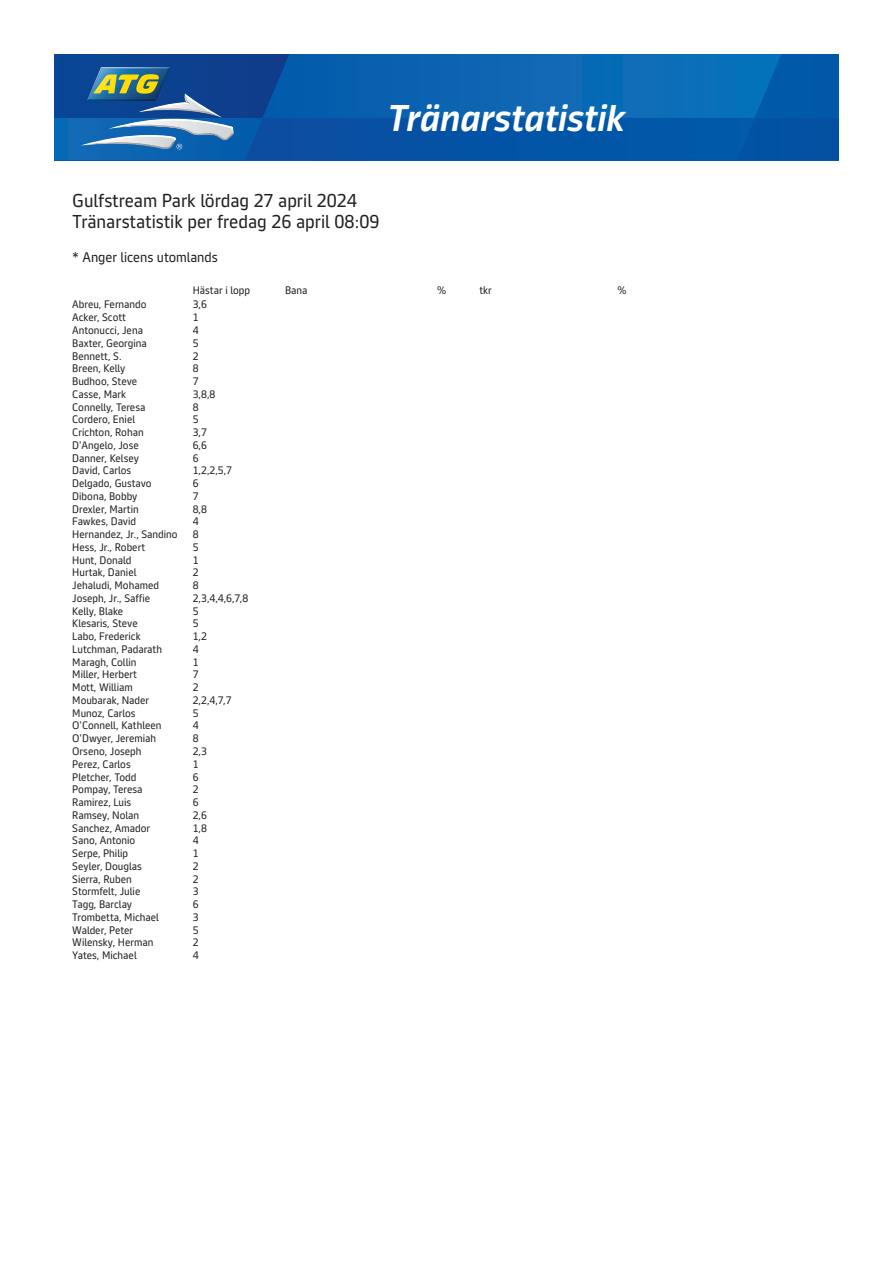
<style>
.page{position:relative;width:893px;height:1263px;background:#fff}
.page>*{position:absolute;margin:0;border:0;box-sizing:border-box;transform-origin:0 0}
.t1{font:italic 700 36px "ATG Text";color:#fff}
.t2{font:18px/21.6px "ATG Text";color:#231f20}
.t3{font:13.5px "ATG Text";color:#231f20}
.t4{font:10.5px "ATG Text";color:#231f20}
</style>
<div class="page">
<svg style="left:54px;top:54px;width:785px;height:106px;background:#105ea8"></svg>
<h1 class="t1" style="left:387px;top:100px;width:239px">Tränarstatistik</h1>
<h2 class="t2" style="left:72px;top:190px;width:309px">Gulfstream Park lördag 27 april 2024<br>Tränarstatistik per fredag 26 april 08:09</h2>
<p class="t3" style="left:72px;top:250px;width:147px">* Anger licens utomlands</p>
<p class="t4" style="left:193px;top:285px;width:59px">Hästar i lopp</p>
<p class="t4" style="left:285px;top:285px;width:24px">Bana</p>
<p class="t4" style="left:437px;top:285px;width:11px">%</p>
<p class="t4" style="left:479px;top:285px;width:14px">tkr</p>
<p class="t4" style="left:618px;top:285px;width:11px">%</p>
<p class="t4" style="left:72px;top:299px;width:76px">Abreu, Fernando</p>
<p class="t4" style="left:193px;top:299px;width:16px">3,6</p>
<p class="t4" style="left:72px;top:312px;width:55px">Acker, Scott</p>
<p class="t4" style="left:193px;top:312px;width:7px">1</p>
<p class="t4" style="left:72px;top:325px;width:72px">Antonucci, Jena</p>
<p class="t4" style="left:193px;top:325px;width:7px">4</p>
<p class="t4" style="left:72px;top:338px;width:76px">Baxter, Georgina</p>
<p class="t4" style="left:193px;top:338px;width:7px">5</p>
<p class="t4" style="left:72px;top:350px;width:51px">Bennett, S.</p>
<p class="t4" style="left:193px;top:350px;width:7px">2</p>
<p class="t4" style="left:72px;top:363px;width:55px">Breen, Kelly</p>
<p class="t4" style="left:193px;top:363px;width:7px">8</p>
<p class="t4" style="left:72px;top:376px;width:66px">Budhoo, Steve</p>
<p class="t4" style="left:193px;top:376px;width:7px">7</p>
<p class="t4" style="left:72px;top:389px;width:55px">Casse, Mark</p>
<p class="t4" style="left:193px;top:389px;width:24px">3,8,8</p>
<p class="t4" style="left:72px;top:401px;width:75px">Connelly, Teresa</p>
<p class="t4" style="left:193px;top:401px;width:7px">8</p>
<p class="t4" style="left:72px;top:414px;width:64px">Cordero, Eniel</p>
<p class="t4" style="left:193px;top:414px;width:7px">5</p>
<p class="t4" style="left:72px;top:427px;width:73px">Crichton, Rohan</p>
<p class="t4" style="left:193px;top:427px;width:16px">3,7</p>
<p class="t4" style="left:72px;top:440px;width:68px">D'Angelo, Jose</p>
<p class="t4" style="left:193px;top:440px;width:16px">6,6</p>
<p class="t4" style="left:72px;top:452px;width:68px">Danner, Kelsey</p>
<p class="t4" style="left:193px;top:452px;width:7px">6</p>
<p class="t4" style="left:72px;top:465px;width:60px">David, Carlos</p>
<p class="t4" style="left:193px;top:465px;width:41px">1,2,2,5,7</p>
<p class="t4" style="left:72px;top:478px;width:81px">Delgado, Gustavo</p>
<p class="t4" style="left:193px;top:478px;width:7px">6</p>
<p class="t4" style="left:72px;top:491px;width:67px">Dibona, Bobby</p>
<p class="t4" style="left:193px;top:491px;width:7px">7</p>
<p class="t4" style="left:72px;top:503px;width:68px">Drexler, Martin</p>
<p class="t4" style="left:193px;top:503px;width:16px">8,8</p>
<p class="t4" style="left:72px;top:516px;width:65px">Fawkes, David</p>
<p class="t4" style="left:193px;top:516px;width:7px">4</p>
<p class="t4" style="left:72px;top:529px;width:107px">Hernandez, Jr., Sandino</p>
<p class="t4" style="left:193px;top:529px;width:7px">8</p>
<p class="t4" style="left:72px;top:542px;width:74px">Hess, Jr., Robert</p>
<p class="t4" style="left:193px;top:542px;width:7px">5</p>
<p class="t4" style="left:72px;top:554px;width:61px">Hunt, Donald</p>
<p class="t4" style="left:193px;top:554px;width:7px">1</p>
<p class="t4" style="left:72px;top:567px;width:66px">Hurtak, Daniel</p>
<p class="t4" style="left:193px;top:567px;width:7px">2</p>
<p class="t4" style="left:72px;top:580px;width:88px">Jehaludi, Mohamed</p>
<p class="t4" style="left:193px;top:580px;width:7px">8</p>
<p class="t4" style="left:72px;top:593px;width:79px">Joseph, Jr., Saffie</p>
<p class="t4" style="left:193px;top:593px;width:57px">2,3,4,4,6,7,8</p>
<p class="t4" style="left:72px;top:605px;width:52px">Kelly, Blake</p>
<p class="t4" style="left:193px;top:605px;width:7px">5</p>
<p class="t4" style="left:72px;top:618px;width:67px">Klesaris, Steve</p>
<p class="t4" style="left:193px;top:618px;width:7px">5</p>
<p class="t4" style="left:72px;top:631px;width:70px">Labo, Frederick</p>
<p class="t4" style="left:193px;top:631px;width:16px">1,2</p>
<p class="t4" style="left:72px;top:644px;width:91px">Lutchman, Padarath</p>
<p class="t4" style="left:193px;top:644px;width:7px">4</p>
<p class="t4" style="left:72px;top:656px;width:66px">Maragh, Collin</p>
<p class="t4" style="left:193px;top:656px;width:7px">1</p>
<p class="t4" style="left:72px;top:669px;width:66px">Miller, Herbert</p>
<p class="t4" style="left:193px;top:669px;width:7px">7</p>
<p class="t4" style="left:72px;top:682px;width:62px">Mott, William</p>
<p class="t4" style="left:193px;top:682px;width:7px">2</p>
<p class="t4" style="left:72px;top:695px;width:78px">Moubarak, Nader</p>
<p class="t4" style="left:193px;top:695px;width:40px">2,2,4,7,7</p>
<p class="t4" style="left:72px;top:707px;width:65px">Munoz, Carlos</p>
<p class="t4" style="left:193px;top:707px;width:7px">5</p>
<p class="t4" style="left:72px;top:720px;width:91px">O'Connell, Kathleen</p>
<p class="t4" style="left:193px;top:720px;width:7px">4</p>
<p class="t4" style="left:72px;top:733px;width:86px">O'Dwyer, Jeremiah</p>
<p class="t4" style="left:193px;top:733px;width:7px">8</p>
<p class="t4" style="left:72px;top:746px;width:71px">Orseno, Joseph</p>
<p class="t4" style="left:193px;top:746px;width:16px">2,3</p>
<p class="t4" style="left:72px;top:759px;width:60px">Perez, Carlos</p>
<p class="t4" style="left:193px;top:759px;width:7px">1</p>
<p class="t4" style="left:72px;top:771px;width:66px">Pletcher, Todd</p>
<p class="t4" style="left:193px;top:771px;width:7px">6</p>
<p class="t4" style="left:72px;top:784px;width:72px">Pompay, Teresa</p>
<p class="t4" style="left:193px;top:784px;width:7px">2</p>
<p class="t4" style="left:72px;top:797px;width:60px">Ramirez, Luis</p>
<p class="t4" style="left:193px;top:797px;width:7px">6</p>
<p class="t4" style="left:72px;top:810px;width:68px">Ramsey, Nolan</p>
<p class="t4" style="left:193px;top:810px;width:16px">2,6</p>
<p class="t4" style="left:72px;top:822px;width:79px">Sanchez, Amador</p>
<p class="t4" style="left:193px;top:822px;width:16px">1,8</p>
<p class="t4" style="left:72px;top:835px;width:65px">Sano, Antonio</p>
<p class="t4" style="left:193px;top:835px;width:7px">4</p>
<p class="t4" style="left:72px;top:848px;width:57px">Serpe, Philip</p>
<p class="t4" style="left:193px;top:848px;width:7px">1</p>
<p class="t4" style="left:72px;top:861px;width:71px">Seyler, Douglas</p>
<p class="t4" style="left:193px;top:861px;width:7px">2</p>
<p class="t4" style="left:72px;top:873px;width:61px">Sierra, Ruben</p>
<p class="t4" style="left:193px;top:873px;width:7px">2</p>
<p class="t4" style="left:72px;top:886px;width:70px">Stormfelt, Julie</p>
<p class="t4" style="left:193px;top:886px;width:7px">3</p>
<p class="t4" style="left:72px;top:899px;width:61px">Tagg, Barclay</p>
<p class="t4" style="left:193px;top:899px;width:7px">6</p>
<p class="t4" style="left:72px;top:912px;width:88px">Trombetta, Michael</p>
<p class="t4" style="left:193px;top:912px;width:7px">3</p>
<p class="t4" style="left:72px;top:924px;width:62px">Walder, Peter</p>
<p class="t4" style="left:193px;top:924px;width:7px">5</p>
<p class="t4" style="left:72px;top:937px;width:83px">Wilensky, Herman</p>
<p class="t4" style="left:193px;top:937px;width:7px">2</p>
<p class="t4" style="left:72px;top:950px;width:66px">Yates, Michael</p>
<p class="t4" style="left:193px;top:950px;width:7px">4</p>
</div>
